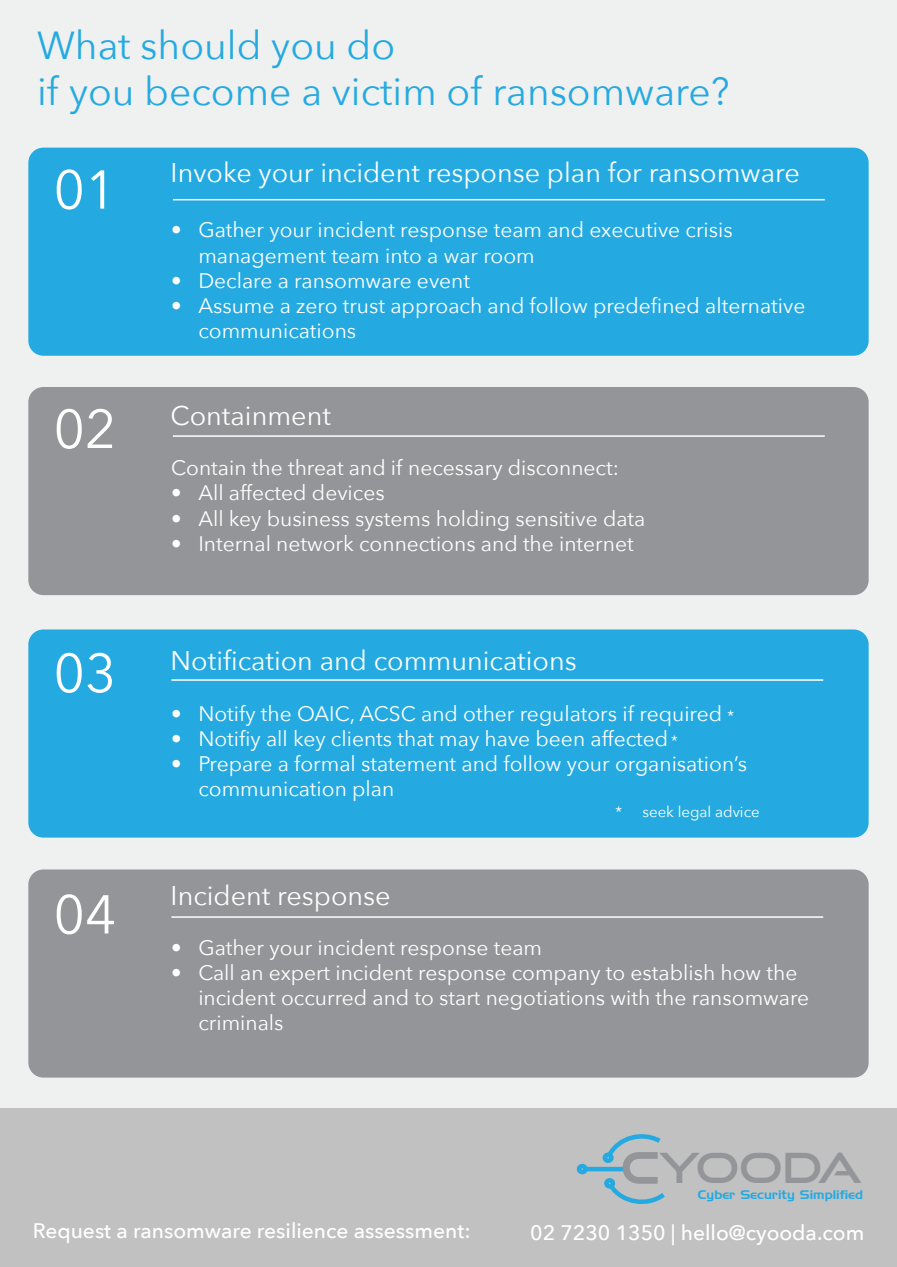
<style>
.page{position:relative;width:897px;height:1267px;background:#fff}
.page>*{position:absolute;margin:0;border:0;box-sizing:border-box;transform-origin:0 0}
.t1{font:54px "Avenir Next";color:#fff}
.t2{font:41.55px "Good Times Rg";color:#939598;scale:1.08 1}
.t3{font:39px/46.8px "Avenir Next";color:#24aae1}
.t4{font:27px "Avenir Next";color:#fff}
.t5{font:21px/25.2px "Avenir Next";color:#fff}
.t6{font:500 21px "Avenir Next";color:#fff}
.t7{font:15px "Avenir Next";color:#fff}
.t8{font:12.15px "Handel Gothic BT";color:#24aae1;scale:1.08 1}
.s1{font-size:54px}
.s2{font-size:15px}
</style>
<div class="page">
<div style="left:0;top:0;width:897px;height:1108px;background:#eff0f0"></div>
<div style="left:0;top:1108px;width:897px;height:159px;background:#c1c1c1"></div>
<div style="left:586px;top:1166px;width:37px;height:5px;background:#24aae1"></div>
<div style="left:602px;top:1152px;width:11px;height:11px;border:4px solid #24aae1;border-radius:50%"></div>
<svg style="left:603px;top:1134px;width:62px;height:70px"></svg>
<div style="left:577px;top:1163px;width:11px;height:11px;border:4px solid #24aae1;border-radius:50%"></div>
<div style="left:28px;top:148px;width:840px;height:208px;background:#24aae1;border-radius:15px"></div>
<hr style="left:173px;top:199px;width:651px;height:1px;background:#fff">
<div style="left:28px;top:387px;width:840px;height:208px;background:#939598;border-radius:15px"></div>
<hr style="left:173px;top:435px;width:651px;height:2px;background:#fff">
<div style="left:28px;top:629px;width:840px;height:208px;background:#24aae1;border-radius:15px"></div>
<hr style="left:171px;top:679px;width:652px;height:2px;background:#fff">
<div style="left:28px;top:869px;width:840px;height:208px;background:#939598;border-radius:15px"></div>
<hr style="left:171px;top:916px;width:652px;height:2px;background:#fff">
<h3 class="t3" style="left:37px;top:20px;width:694px">What should you do<br>if you become a victim of ransomware?</h3>
<h1 class="t1" style="left:54px;top:144px;width:64px">01</h1>
<p class="t4" style="left:171px;top:150px;width:630px">Invoke your incident response plan for ransomware</p>
<p class="t5" style="left:198px;top:216px;width:536px;text-indent:-27px">• Gather your incident response team and executive crisis management team into a war room</p>
<p class="t5" style="left:171px;top:267px;width:300px">• Declare a ransomware event</p>
<p class="t5" style="left:198px;top:292px;width:608px;text-indent:-27px">• Assume a zero trust approach and follow predefined alternative communications</p>
<p class="t4" style="left:54px;top:392px;width:279px"><span class="s1">02</span> Containment</p>
<p class="t5" style="left:171px;top:454px;width:449px">Contain the threat and if necessary disconnect:</p>
<p class="t5" style="left:171px;top:479px;width:215px">• All affected devices</p>
<p class="t5" style="left:171px;top:505px;width:475px">• All key business systems holding sensitive data</p>
<p class="t5" style="left:171px;top:530px;width:464px">• Internal network connections and the internet</p>
<p class="t4" style="left:54px;top:638px;width:525px"><span class="s1">03</span> Notification and communications</p>
<p class="t5" style="left:171px;top:700px;width:564px">• Notify the OAIC, ACSC and other regulators if required <span class="s2">*</span></p>
<p class="t5" style="left:171px;top:725px;width:508px">• Notifiy all key clients that may have been affected <span class="s2">*</span></p>
<p class="t5" style="left:198px;top:750px;width:550px;text-indent:-27px">• Prepare a formal statement and follow your organisation’s communication plan</p>
<p class="t7" style="left:615px;top:799px;width:146px">* seek legal advice</p>
<h1 class="t1" style="left:54px;top:869px;width:64px">04</h1>
<p class="t4" style="left:171px;top:873px;width:222px">Incident response</p>
<p class="t5" style="left:171px;top:934px;width:372px">• Gather your incident response team</p>
<p class="t5" style="left:198px;top:959px;width:612px;text-indent:-27px">• Call an expert incident response company to establish how the incident occurred and to start negotiations with the ransomware criminals</p>
<h2 class="t2" style="left:621px;top:1142px;width:224px">CYOODA</h2>
<p class="t8" style="left:698px;top:1187px;width:154px">Cyber Security Simplified</p>
<p class="t6" style="left:33px;top:1212px;width:439px">Request a ransomware resilience assessment:</p>
<p class="t6" style="left:530px;top:1214px;width:336px">02 7230 1350 | hello@cyooda.com</p>
</div>
